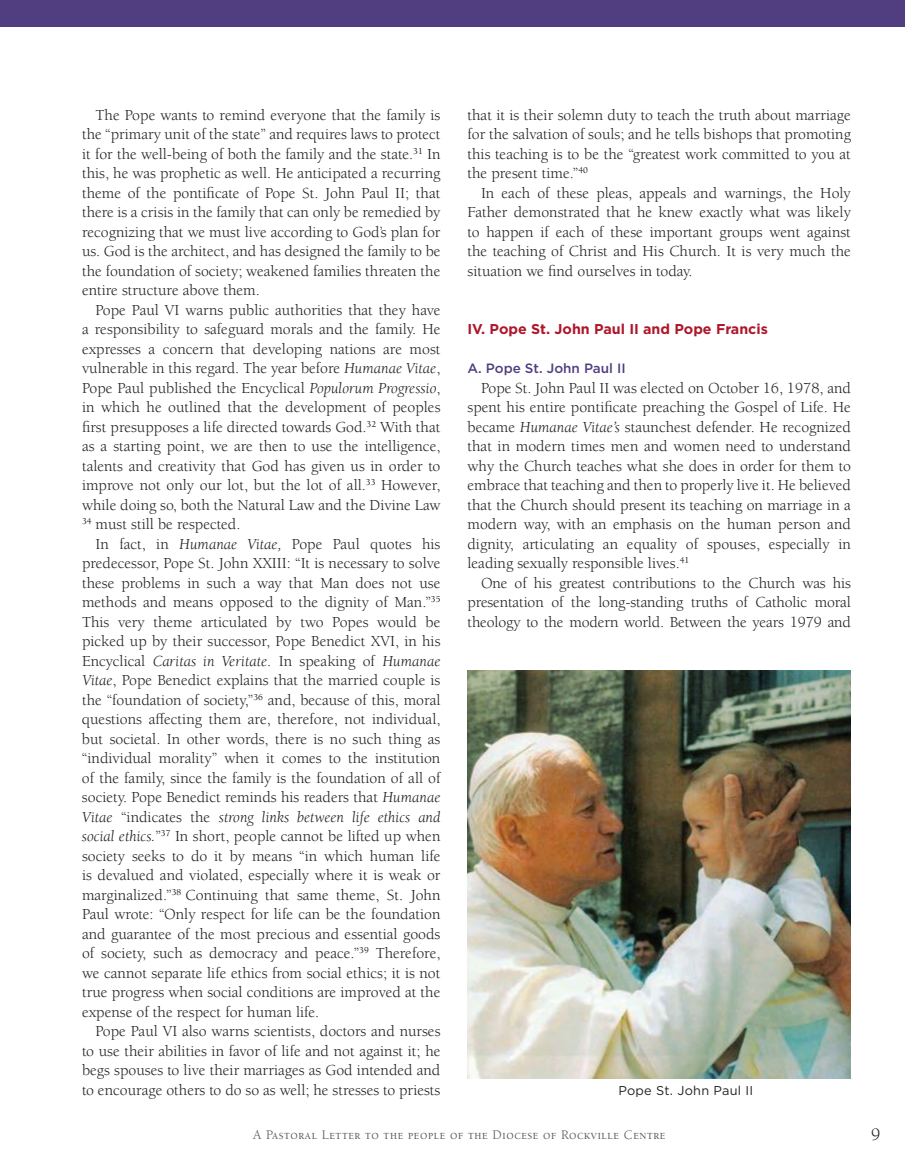
<style>
.page{position:relative;width:905px;height:1161px;background:#fff}
.page>*{position:absolute;margin:0;border:0;box-sizing:border-box;transform-origin:0 0}
.t1{font:18px "Berkeley Pro";color:#231f20}
.t2{font:15.75px/19.5px "Berkeley Pro";color:#231f20;text-align:justify}
.t3{font:700 14.25px "Gotham";color:#ae172b}
.t4{font:13.5px "Berkeley Pro";letter-spacing:.05em;color:#57585a}
.t5{font:500 13.5px "Gotham";color:#513e81}
.t6{font:12.75px "Gotham";letter-spacing:.02em;color:#231f20}
.s1{font-style:italic}
</style>
<div class="page">
<img style="left:467px;top:670px;width:383px;height:408px">
<div style="left:0;top:0;width:904px;height:27px;background:#513e81"></div>
<p class="t2" style="left:82px;top:105px;width:360px;text-indent:13px">The Pope wants to remind everyone that the family is the “primary unit of the state” and requires laws to protect it for the well-being of both the family and the state.<sup>31</sup> In this, he was prophetic as well. He anticipated a recurring theme of the pontificate of Pope St. John Paul II; that there is a crisis in the family that can only be remedied by recognizing that we must live according to God’s plan for us. God is the architect, and has designed the family to be the foundation of society; weakened families threaten the entire structure above them.</p>
<p class="t2" style="left:82px;top:300px;width:360px;text-indent:14px">Pope Paul VI warns public authorities that they have a responsibility to safeguard morals and the family. He expresses a concern that developing nations are most vulnerable in this regard. The year before <span class="s1">Humanae Vitae</span>, Pope Paul published the Encyclical <span class="s1">Populorum Progressio</span>, in which he outlined that the development of peoples first presupposes a life directed towards God.<sup>32</sup> With that as a starting point, we are then to use the intelligence, talents and creativity that God has given us in order to improve not only our lot, but the lot of all.<sup>33</sup> However, while doing so, both the Natural Law and the Divine Law <sup>34</sup> must still be respected.</p>
<p class="t2" style="left:82px;top:534px;width:361px;text-indent:14px">In fact, in <span class="s1">Humanae Vitae,</span> Pope Paul quotes his predecessor, Pope St. John XXIII: “It is necessary to solve these problems in such a way that Man does not use methods and means opposed to the dignity of Man.”<sup>35<br></sup>This very theme articulated by two Popes would be picked up by their successor, Pope Benedict XVI, in his Encyclical <span class="s1">Caritas in Veritate</span>. In speaking of <span class="s1">Humanae Vitae</span>, Pope Benedict explains that the married couple is the “foundation of society,”<sup>36</sup> and, because of this, moral questions affecting them are, therefore, not individual, but societal. In other words, there is no such thing as “individual morality” when it comes to the institution of the family, since the family is the foundation of all of society. Pope Benedict reminds his readers that <span class="s1">Humanae Vitae</span> “indicates the <span class="s1">strong links between life ethics and social ethics.</span>”<sup>37</sup> In short, people cannot be lifted up when society seeks to do it by means “in which human life is devalued and violated, especially where it is weak or marginalized.”<sup>38</sup> Continuing that same theme, St. John Paul wrote: “Only respect for life can be the foundation and guarantee of the most precious and essential goods of society, such as democracy and peace.”<sup>39</sup> Therefore, we cannot separate life ethics from social ethics; it is not true progress when social conditions are improved at the expense of the respect for human life.</p>
<p class="t2" style="left:82px;top:1022px;width:360px;text-indent:13px">Pope Paul VI also warns scientists, doctors and nurses to use their abilities in favor of life and not against it; he begs spouses to live their marriages as God intended and to encourage others to do so as well; he stresses to priests</p>
<p class="t2" style="left:467px;top:105px;width:385px">that it is their solemn duty to teach the truth about marriage for the salvation of souls; and he tells bishops that promoting this teaching is to be the “greatest work committed to you at the present time.”<sup>40</sup></p>
<p class="t2" style="left:467px;top:183px;width:385px;text-indent:13px">In each of these pleas, appeals and warnings, the Holy Father demonstrated that he knew exactly what was likely to happen if each of these important groups went against the teaching of Christ and His Church. It is very much the situation we find ourselves in today.</p>
<p class="t3" style="left:467px;top:320px;width:302px">IV. Pope St. John Paul II and Pope Francis</p>
<p class="t5" style="left:467px;top:360px;width:160px">A. Pope St. John Paul II</p>
<p class="t2" style="left:467px;top:378px;width:385px;text-indent:13px">Pope St. John Paul II was elected on October 16, 1978, and spent his entire pontificate preaching the Gospel of Life. He became <span class="s1">Humanae Vitae’s</span> staunchest defender. He recognized that in modern times men and women need to understand why the Church teaches what she does in order for them to embrace that teaching and then to properly live it. He believed that the Church should present its teaching on marriage in a modern way, with an emphasis on the human person and dignity, articulating an equality of spouses, especially in leading sexually responsible lives.<sup>41</sup></p>
<p class="t2" style="left:467px;top:573px;width:385px;text-indent:13px">One of his greatest contributions to the Church was his presentation of the long-standing truths of Catholic moral theology to the modern world. Between the years 1979 and</p>
<p class="t6" style="left:618px;top:1082px;width:136px">Pope St. John Paul II</p>
<p class="t4" style="left:253px;top:1127px;width:414px">A Pastoral Letter to the people of the Diocese of Rockville Centre</p>
<p class="t1" style="left:871px;top:1125px;width:11px">9</p>
</div>
